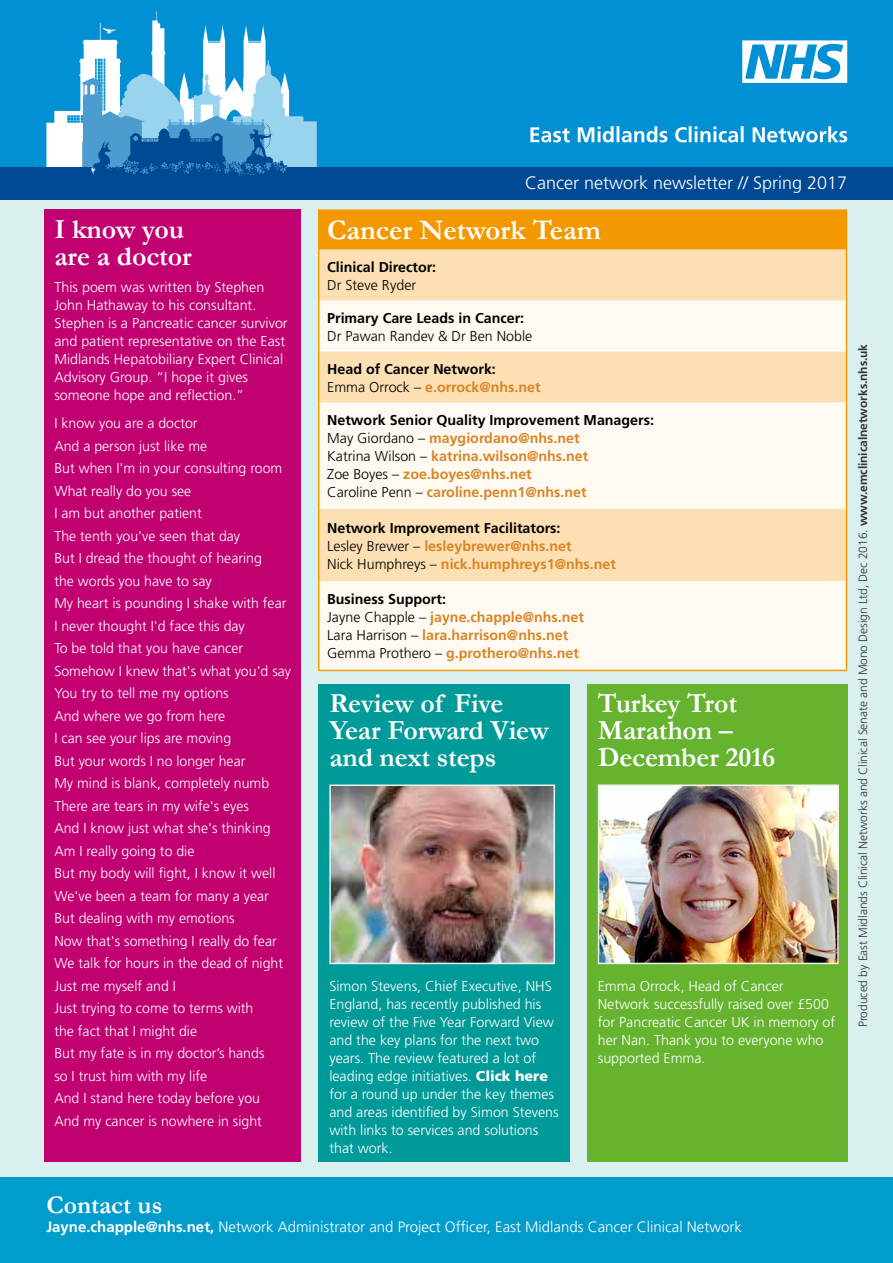
<style>
.page{position:relative;width:893px;height:1263px;background:#d9f0ef}
.page>*{position:absolute;margin:0;border:0;box-sizing:border-box;transform-origin:0 0}
.t1{font:700 28.5px "Garamond";color:#fff}
.t2{font:700 27.75px/27px "Garamond";letter-spacing:-.005em;color:#fff}
.t3{font:700 25.5px "Garamond";color:#fff}
.t4{font:300 18px "Frutiger";color:#fff}
.t5{font:300 15px "Frutiger";color:#fff}
.t6{font:300 14.25px/22.5px "Frutiger";color:#fff}
.t7{font:700 14.25px/18px "Frutiger";color:#d98526}
.t8{font:700 14.25px/18px "Frutiger";color:#000}
.t9{font:300 14.25px "Frutiger";color:#000}
.t10{font:300 12px "Frutiger";letter-spacing:-.005em;color:#333}
.s1{font-weight:300}
.s2{color:#d98526}
.s3{color:#000}
.s4{font-weight:300;color:#000}
.s5{font-weight:900}
.s6{font-weight:700}
</style>
<div class="page">
<div style="left:0;top:0;width:893px;height:186px;background:#0090d3"></div>
<div style="left:0;top:167px;width:893px;height:33px;background:#004a93"></div>
<svg style="left:46px;top:11px;width:271px;height:164px"></svg>
<div style="left:0;top:1178px;width:893px;height:85px;background:#009dcc"></div>
<svg style="left:530px;top:126px;width:317px;height:16px"></svg>
<svg style="left:742px;top:40px;width:105px;height:43px"></svg>
<div style="left:587px;top:684px;width:260px;height:477px;background:#65b32e"></div>
<div style="left:319px;top:684px;width:251px;height:477px;background:#009a98"></div>
<div style="left:319px;top:210px;width:527px;height:39px;background:#f49800"></div>
<div style="left:319px;top:249px;width:527px;height:51px;background:#fce0b3"></div>
<svg style="left:319px;top:300px;width:527px;height:370px;background:#fdf1dc"></svg>
<hr style="left:318px;top:209px;width:529px;height:2px;background:#f49800">
<hr style="left:318px;top:211px;width:1px;height:38px;background:#f49800">
<hr style="left:846px;top:211px;width:1px;height:38px;background:#f49800">
<hr style="left:318px;top:249px;width:1px;height:51px;background:#f49800">
<hr style="left:846px;top:249px;width:1px;height:51px;background:#f49800">
<hr style="left:318px;top:300px;width:1px;height:51px;background:#f49800">
<hr style="left:846px;top:300px;width:1px;height:51px;background:#f49800">
<hr style="left:318px;top:351px;width:1px;height:51px;background:#f49800">
<hr style="left:846px;top:351px;width:1px;height:51px;background:#f49800">
<hr style="left:318px;top:402px;width:1px;height:107px;background:#f49800">
<hr style="left:846px;top:402px;width:1px;height:107px;background:#f49800">
<hr style="left:318px;top:509px;width:1px;height:72px;background:#f49800">
<hr style="left:846px;top:509px;width:1px;height:72px;background:#f49800">
<hr style="left:318px;top:581px;width:1px;height:89px;background:#f49800">
<hr style="left:846px;top:581px;width:1px;height:89px;background:#f49800">
<hr style="left:318px;top:670px;width:529px;height:1px;background:#f49800">
<img style="left:601px;top:787px;width:235px;height:174px">
<div style="left:598px;top:784px;width:241px;height:180px;border:2px solid #f0f7ea"></div>
<div style="left:44px;top:209px;width:256px;height:952px;background:#c10071"></div>
<img style="left:332px;top:787px;width:220px;height:174px">
<div style="left:329px;top:784px;width:226px;height:180px;border:2px solid #e6f5f5"></div>
<h2 class="t2" style="left:54px;top:215px;width:139px">I know you are a doctor</h2>
<p class="t6" style="left:54px;top:278px;width:235px;line-height:18px">This poem was written by Stephen John Hathaway to his consultant.<br>Stephen is a Pancreatic cancer survivor and patient representative on the East Midlands Hepatobiliary Expert Clinical Advisory Group. “I hope it gives someone hope and reflection.”</p>
<p class="t6" style="left:54px;top:412px;width:238px">I know you are a doctor<br>And a person just like me<br>But when I'm in your consulting room<br>What really do you see<br>I am but another patient<br>The tenth you've seen that day<br>But I dread the thought of hearing<br>the words you have to say<br>My heart is pounding I shake with fear<br>I never thought I'd face this day<br>To be told that you have cancer<br>Somehow I knew that's what you'd say<br>You try to tell me my options<br>And where we go from here<br>I can see your lips are moving<br>But your words I no longer hear<br>My mind is blank, completely numb<br>There are tears in my wife's eyes<br>And I know just what she's thinking<br>Am I really going to die<br>But my body will fight, I know it well<br>We've been a team for many a year<br>But dealing with my emotions<br>Now that's something I really do fear<br>We talk for hours in the dead of night<br>Just me myself and I<br>Just trying to come to terms with<br>the fact that I might die<br>But my fate is in my doctor’s hands<br>so I trust him with my life<br>And I stand here today before you<br>And my cancer is nowhere in sight</p>
<p class="t4" style="left:525px;top:172px;width:324px">Cancer network newsletter // Spring 2017</p>
<h1 class="t1" style="left:327px;top:213px;width:275px">Cancer Network Team</h1>
<p class="t8" style="left:327px;top:257px;width:111px">Clinical Director:</p>
<p class="t9" style="left:327px;top:276px;width:91px">Dr Steve Ryder</p>
<p class="t8" style="left:327px;top:308px;width:198px">Primary Care Leads in Cancer:</p>
<p class="t9" style="left:327px;top:328px;width:207px">Dr Pawan Randev &amp; Dr Ben Noble</p>
<p class="t8" style="left:327px;top:359px;width:215px">Head of Cancer Network:<br><span class="s1">Emma Orrock –</span> <span class="s2">e.orrock@nhs.net</span></p>
<p class="t7" style="left:327px;top:411px;width:328px"><span class="s3">Network Senior Quality Improvement Managers:<br></span><span class="s4">May Giordano –</span> maygiordano@nhs.net<br><span class="s4">Katrina Wilson –</span> katrina.wilson@nhs.net<br><span class="s4">Zoe Boyes –</span> zoe.boyes@nhs.net<br><span class="s4">Caroline Penn –</span> caroline.penn1@nhs.net</p>
<p class="t7" style="left:327px;top:518px;width:290px"><span class="s3">Network Improvement Facilitators:<br></span><span class="s4">Lesley Brewer –</span> lesleybrewer@nhs.net<br><span class="s4">Nick Humphreys –</span> nick.humphreys1@nhs.net</p>
<p class="t7" style="left:327px;top:590px;width:258px"><span class="s3">Business Support:<br></span><span class="s4">Jayne Chapple –</span> jayne.chapple@nhs.net <span class="s4">Lara Harrison –</span> lara.harrison@nhs.net <span class="s4">Gemma Prothero –</span> g.prothero@nhs.net</p>
<h2 class="t2" style="left:329px;top:690px;width:221px">Review of Five<br>Year Forward View and next steps</h2>
<h2 class="t2" style="left:598px;top:690px;width:179px">Turkey Trot<br>Marathon –<br>December 2016</h2>
<p class="t6" style="left:329px;top:977px;width:231px;line-height:18px">Simon Stevens, Chief Executive, NHS England, has recently published his review of the Five Year Forward View and the key plans for the next two years. The review featured a lot of leading edge initiatives. <span class="s5">Click here </span>for a round up under the key themes and areas identified by Simon Stevens with links to services and solutions that work.</p>
<p class="t6" style="left:598px;top:977px;width:239px;line-height:18px">Emma Orrock, Head of Cancer<br>Network successfully raised over £500 for Pancreatic Cancer UK in memory of her Nan. Thank you to everyone who supported Emma.</p>
<p class="t10" style="left:856px;top:1027px;width:685px;rotate:-90deg">Produced by East Midlands Clinical Networks and Clinical Senate and Mono Design Ltd, Dec 2016. <span class="s6">www.emclinicalnetworks.nhs.uk</span></p>
<h3 class="t3" style="left:46px;top:1189px;width:117px">Contact us</h3>
<p class="t5" style="left:46px;top:1218px;width:697px"><span class="s6">Jayne.chapple@nhs.net,</span> Network Administrator and Project Officer, East Midlands Cancer Clinical Network</p>
</div>
